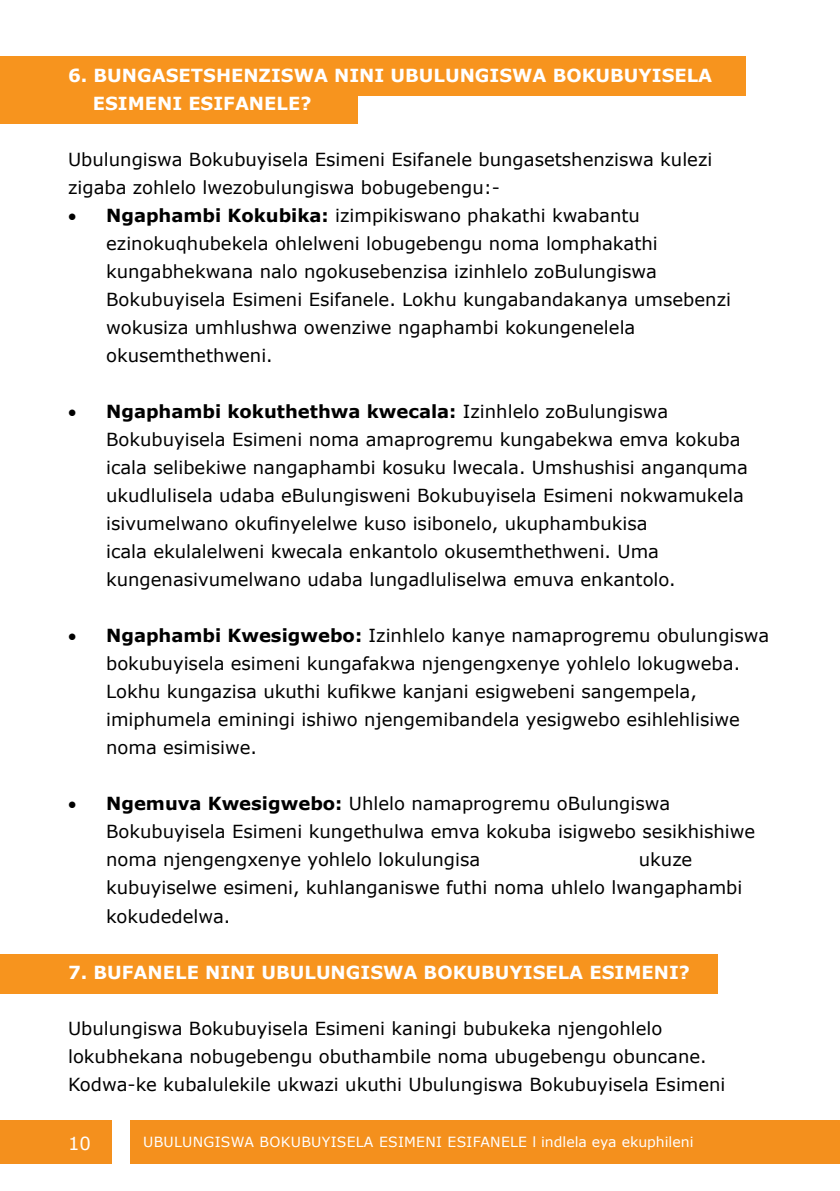
<style>
.page{position:relative;width:840px;height:1191px;background:#fff}
.page>*{position:absolute;margin:0;border:0;box-sizing:border-box;transform-origin:0 0}
.t1{font:18px/28px "Verdana";color:#000}
.t2{font:700 18px/28px "Verdana";color:#fff}
.t3{font:18px "Verdana";color:#fff}
.t4{font:14px "Verdana";letter-spacing:.02em;color:#fff}
.s1{font-weight:700}
</style>
<div class="page">
<div style="left:0;top:1120px;width:111px;height:43px;background:#f4901d"></div>
<div style="left:130px;top:1120px;width:709px;height:43px;background:#f4901d"></div>
<hr style="left:839px;top:1120px;width:1px;height:43px;background:#f4901d">
<div style="left:0;top:84px;width:357px;height:40px;background:#f7941e"></div>
<div style="left:0;top:954px;width:716px;height:39px;background:#f7941e"></div>
<div style="left:0;top:56px;width:744px;height:40px;background:#f7941e"></div>
<p class="t2" style="left:93px;top:61px;width:620px;text-indent:-25px">6. BUNGASETSHENZISWA NINI UBULUNGISWA BOKUBUYISELA<br>ESIMENI ESIFANELE?</p>
<p class="t1" style="left:68px;top:145px;width:645px">Ubulungiswa Bokubuyisela Esimeni Esifanele bungasetshenziswa kulezi zigaba zohlelo lwezobulungiswa bobugebengu:-</p>
<p class="t1" style="left:106px;top:201px;width:626px;text-indent:-38px">• <span class="s1">Ngaphambi Kokubika:</span> izimpikiswano phakathi kwabantu ezinokuqhubekela ohlelweni lobugebengu noma lomphakathi kungabhekwana nalo ngokusebenzisa izinhlelo zoBulungiswa Bokubuyisela Esimeni Esifanele. Lokhu kungabandakanya umsebenzi wokusiza umhlushwa owenziwe ngaphambi kokungenelela okusemthethweni.</p>
<p class="t1" style="left:106px;top:397px;width:643px;text-indent:-38px">• <span class="s1">Ngaphambi kokuthethwa kwecala:</span> Izinhlelo zoBulungiswa Bokubuyisela Esimeni noma amaprogremu kungabekwa emva kokuba icala selibekiwe nangaphambi kosuku lwecala. Umshushisi anganquma ukudlulisela udaba eBulungisweni Bokubuyisela Esimeni nokwamukela isivumelwano okufinyelelwe kuso isibonelo, ukuphambukisa<br>icala ekulalelweni kwecala enkantolo okusemthethweni. Uma kungenasivumelwano udaba lungadluliselwa emuva enkantolo.</p>
<p class="t1" style="left:106px;top:621px;width:664px;text-indent:-38px">• <span class="s1">Ngaphambi Kwesigwebo:</span> Izinhlelo kanye namaprogremu obulungiswa bokubuyisela esimeni kungafakwa njengengxenye yohlelo lokugweba.<br>Lokhu kungazisa ukuthi kufikwe kanjani esigwebeni sangempela, imiphumela eminingi ishiwo njengemibandela yesigwebo esihlehlisiwe noma esimisiwe.</p>
<p class="t1" style="left:106px;top:789px;width:650px;text-indent:-38px">• <span class="s1">Ngemuva Kwesigwebo:</span> Uhlelo namaprogremu oBulungiswa<br>Bokubuyisela Esimeni kungethulwa emva kokuba isigwebo sesikhishiwe noma njengengxenye yohlelo lokulungisa</p>
<p class="t1" style="left:106px;top:845px;width:637px;text-indent:532px">ukuze kubuyiselwe esimeni, kuhlanganiswe futhi noma uhlelo lwangaphambi kokudedelwa.</p>
<p class="t2" style="left:68px;top:958px;width:623px">7. BUFANELE NINI UBULUNGISWA BOKUBUYISELA ESIMENI?</p>
<p class="t1" style="left:68px;top:1014px;width:658px">Ubulungiswa Bokubuyisela Esimeni kaningi bubukeka njengohlelo lokubhekana nobugebengu obuthambile noma ubugebengu obuncane.<br>Kodwa-ke kubalulekile ukwazi ukuthi Ubulungiswa Bokubuyisela Esimeni</p>
<p class="t3" style="left:68px;top:1132px;width:24px">10</p>
<p class="t4" style="left:143px;top:1133px;width:551px">UBULUNGISWA BOKUBUYISELA ESIMENI ESIFANELE l indlela eya ekuphileni</p>
</div>
